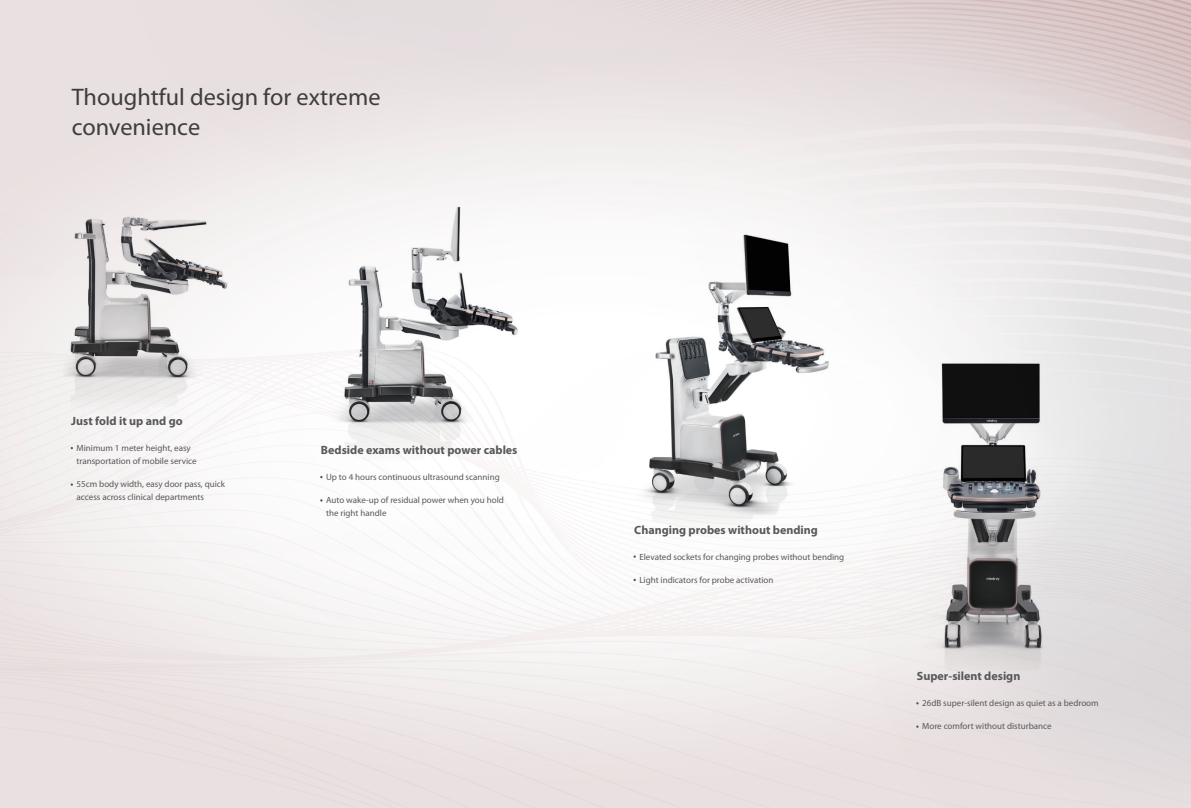
<style>
.page{position:relative;width:1191px;height:808px;background:#fff}
.page>*{position:absolute;margin:0;border:0;box-sizing:border-box;transform-origin:0 0}
.t1{font:24px/30px "Myriad Pro";color:#3e3e3f}
.t2{font:700 12px "Myriad Pro";color:#57585a}
.t3{font:9px/13px "Myriad Pro";color:#57585a}
</style>
<div class="page">
<svg style="left:0;top:412px;width:1191px;height:16px"></svg>
<svg style="left:0;top:428px;width:1191px;height:16px"></svg>
<svg style="left:0;top:444px;width:1191px;height:16px"></svg>
<svg style="left:0;top:460px;width:1191px;height:17px"></svg>
<svg style="left:0;top:477px;width:1191px;height:16px"></svg>
<svg style="left:0;top:493px;width:1191px;height:16px"></svg>
<svg style="left:0;top:509px;width:1191px;height:16px"></svg>
<svg style="left:0;top:525px;width:1191px;height:13px"></svg>
<svg style="left:0;top:538px;width:1191px;height:17px"></svg>
<svg style="left:0;top:555px;width:1191px;height:16px"></svg>
<svg style="left:0;top:571px;width:1191px;height:16px"></svg>
<svg style="left:0;top:587px;width:1191px;height:14px"></svg>
<svg style="left:0;top:601px;width:1191px;height:14px"></svg>
<svg style="left:0;top:615px;width:1191px;height:13px"></svg>
<svg style="left:0;top:628px;width:1191px;height:13px"></svg>
<svg style="left:0;top:641px;width:1191px;height:10px"></svg>
<svg style="left:0;top:651px;width:1191px;height:5px"></svg>
<svg style="left:0;top:656px;width:1191px;height:4px"></svg>
<svg style="left:0;top:660px;width:1191px;height:5px"></svg>
<svg style="left:0;top:669px;width:1191px;height:3px"></svg>
<svg style="left:0;top:678px;width:1191px;height:15px;background:#ece6e6"></svg>
<svg style="left:0;top:693px;width:1191px;height:16px;background:#ebe4e5"></svg>
<svg style="left:0;top:709px;width:1191px;height:16px;background:#eae2e3"></svg>
<div style="left:0;top:725px;width:1191px;height:83px;background:#e9e0e1"></div>
<img style="left:319px;top:153px;width:211px;height:307px">
<img style="left:63px;top:154px;width:174px;height:261px">
<img style="left:625px;top:199px;width:224px;height:340px">
<img style="left:874px;top:329px;width:235px;height:341px">
<h1 class="t1" style="left:72px;top:83px;width:310px">Thoughtful design for extreme convenience</h1>
<h2 class="t2" style="left:71px;top:414px;width:113px">Just fold it up and go</h2>
<p class="t3" style="left:76px;top:442px;width:122px">Minimum 1 meter height, easy transportation of mobile service</p>
<p class="t3" style="left:76px;top:478px;width:150px">55cm body width, easy door pass, quick access across clinical departments</p>
<h2 class="t2" style="left:321px;top:443px;width:198px">Bedside exams without power cables</h2>
<p class="t3" style="left:326px;top:471px;width:175px">Up to 4 hours continuous ultrasound scanning</p>
<p class="t3" style="left:326px;top:494px;width:179px">Auto wake-up of residual power when you hold the right handle</p>
<h2 class="t2" style="left:634px;top:523px;width:185px">Changing probes without bending</h2>
<p class="t3" style="left:639px;top:550px;width:206px">Elevated sockets for changing probes without bending</p>
<p class="t3" style="left:639px;top:573px;width:136px">Light indicators for probe activation</p>
<h2 class="t2" style="left:917px;top:670px;width:105px">Super-silent design</h2>
<p class="t3" style="left:922px;top:697px;width:178px">26dB super-silent design as quiet as a bedroom</p>
<p class="t3" style="left:922px;top:720px;width:131px">More comfort without disturbance</p>
</div>
